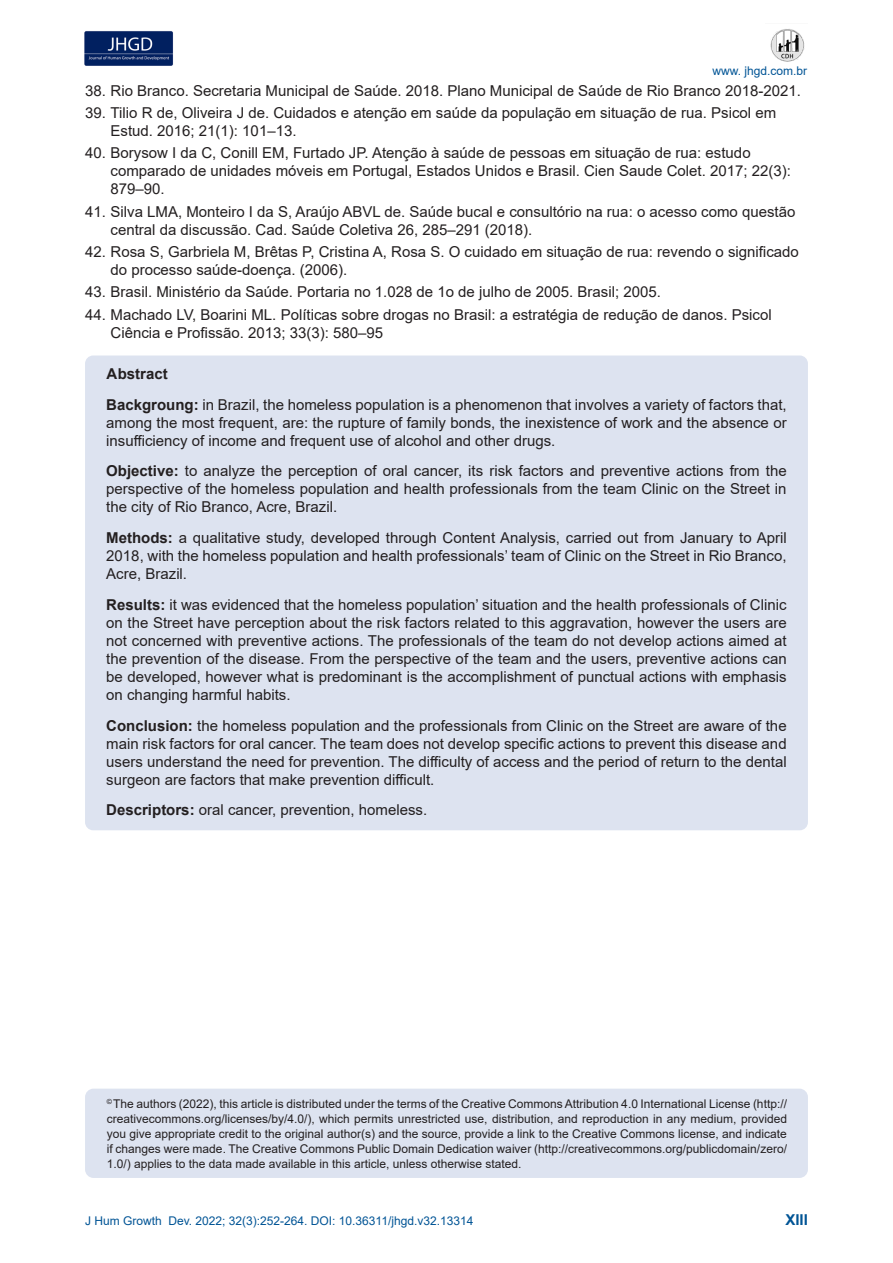
<style>
.page{position:relative;width:893px;height:1263px;background:#fff}
.page>*{position:absolute;margin:0;border:0;box-sizing:border-box;transform-origin:0 0}
.t1{font:15px/18px "Arial";color:#231f20;text-align:justify}
.t2{font:700 15px "Arial";color:#231f20}
.t3{font:700 15px "Arial";color:#005495}
.t4{font:12px/15px "Arial";color:#231f20;text-align:justify}
.t5{font:12px "Arial";color:#005495}
.s1{font-weight:700}
</style>
<div class="page">
<img style="left:84px;top:31px;width:89px;height:35px">
<img style="left:770px;top:29px;width:35px;height:33px">
<div style="left:85px;top:1089px;width:723px;height:89px;background:#dde3f0;border-radius:9px"></div>
<div style="left:85px;top:355px;width:723px;height:475px;background:#dde3f0;border-radius:8px"></div>
<p class="t5" style="left:712px;top:62px;width:96px">www. jhgd.com.br</p>
<p class="t1" style="left:85px;top:82px;width:717px">38. Rio Branco. Secretaria Municipal de Saúde. 2018. Plano Municipal de Saúde de Rio Branco 2018-2021.</p>
<p class="t1" style="left:111px;top:104px;width:667px;text-indent:-26px">39. Tilio R de, Oliveira J de. Cuidados e atenção em saúde da população em situação de rua. Psicol em<br>Estud. 2016; 21(1): 101–13.</p>
<p class="t1" style="left:111px;top:144px;width:682px;text-align:left;text-indent:-26px">40. Borysow I da C, Conill EM, Furtado JP. Atenção à saúde de pessoas em situação de rua: estudo comparado de unidades móveis em Portugal, Estados Unidos e Brasil. Cien Saude Colet. 2017; 22(3):<br>879–90.</p>
<p class="t1" style="left:111px;top:202px;width:686px;text-indent:-26px">41. Silva LMA, Monteiro I da S, Araújo ABVL de. Saúde bucal e consultório na rua: o acesso como questão central da discussão. Cad. Saúde Coletiva 26, 285–291 (2018).</p>
<p class="t1" style="left:111px;top:243px;width:690px;text-indent:-26px">42. Rosa S, Garbriela M, Brêtas P, Cristina A, Rosa S. O cuidado em situação de rua: revendo o significado do processo saúde-doença. (2006).</p>
<p class="t1" style="left:85px;top:283px;width:577px">43. Brasil. Ministério da Saúde. Portaria no 1.028 de 1o de julho de 2005. Brasil; 2005.</p>
<p class="t1" style="left:111px;top:305px;width:663px;text-indent:-26px">44. Machado LV, Boarini ML. Políticas sobre drogas no Brasil: a estratégia de redução de danos. Psicol<br>Ciência e Profissão. 2013; 33(3): 580–95</p>
<p class="t2" style="left:107px;top:363px;width:63px">Abstract</p>
<p class="t1" style="left:106px;top:395px;width:682px"><span class="s1">Backgroung:</span> in Brazil, the homeless population is a phenomenon that involves a variety of factors that, among the most frequent, are: the rupture of family bonds, the inexistence of work and the absence or insufficiency of income and frequent use of alcohol and other drugs.</p>
<p class="t1" style="left:106px;top:462px;width:682px"><span class="s1">Objective:</span> to analyze the perception of oral cancer, its risk factors and preventive actions from the perspective of the homeless population and health professionals from the team Clinic on the Street in the city of Rio Branco, Acre, Brazil.</p>
<p class="t1" style="left:106px;top:529px;width:682px"><span class="s1">Methods:</span> a qualitative study, developed through Content Analysis, carried out from January to April 2018, with the homeless population and health professionals’ team of Clinic on the Street in Rio Branco, Acre, Brazil.</p>
<p class="t1" style="left:106px;top:595px;width:682px"><span class="s1">Results:</span> it was evidenced that the homeless population’ situation and the health professionals of Clinic on the Street have perception about the risk factors related to this aggravation, however the users are not concerned with preventive actions. The professionals of the team do not develop actions aimed at the prevention of the disease. From the perspective of the team and the users, preventive actions can be developed, however what is predominant is the accomplishment of punctual actions with emphasis on changing harmful habits.</p>
<p class="t1" style="left:106px;top:716px;width:682px"><span class="s1">Conclusion:</span> the homeless population and the professionals from Clinic on the Street are aware of the main risk factors for oral cancer. The team does not develop specific actions to prevent this disease and users understand the need for prevention. The difficulty of access and the period of return to the dental surgeon are factors that make prevention difficult.</p>
<p class="t1" style="left:106px;top:801px;width:322px"><span class="s1">Descriptors:</span> oral cancer, prevention, homeless.</p>
<p class="t4" style="left:107px;top:1096px;width:682px"><sup>©</sup> The authors (2022), this article is distributed under the terms of the Creative Commons Attribution 4.0 International License (http:// creativecommons.org/licenses/by/4.0/), which permits unrestricted use, distribution, and reproduction in any medium, provided you give appropriate credit to the original author(s) and the source, provide a link to the Creative Commons license, and indicate if changes were made. The Creative Commons Public Domain Dedication waiver (http://creativecommons.org/publicdomain/zero/ 1.0/) applies to the data made available in this article, unless otherwise stated.</p>
<p class="t5" style="left:85px;top:1212px;width:390px">J Hum Growth Dev. 2022; 32(3):252-264. DOI: 10.36311/jhgd.v32.13314</p>
<p class="t3" style="left:785px;top:1209px;width:24px">XIII</p>
</div>
